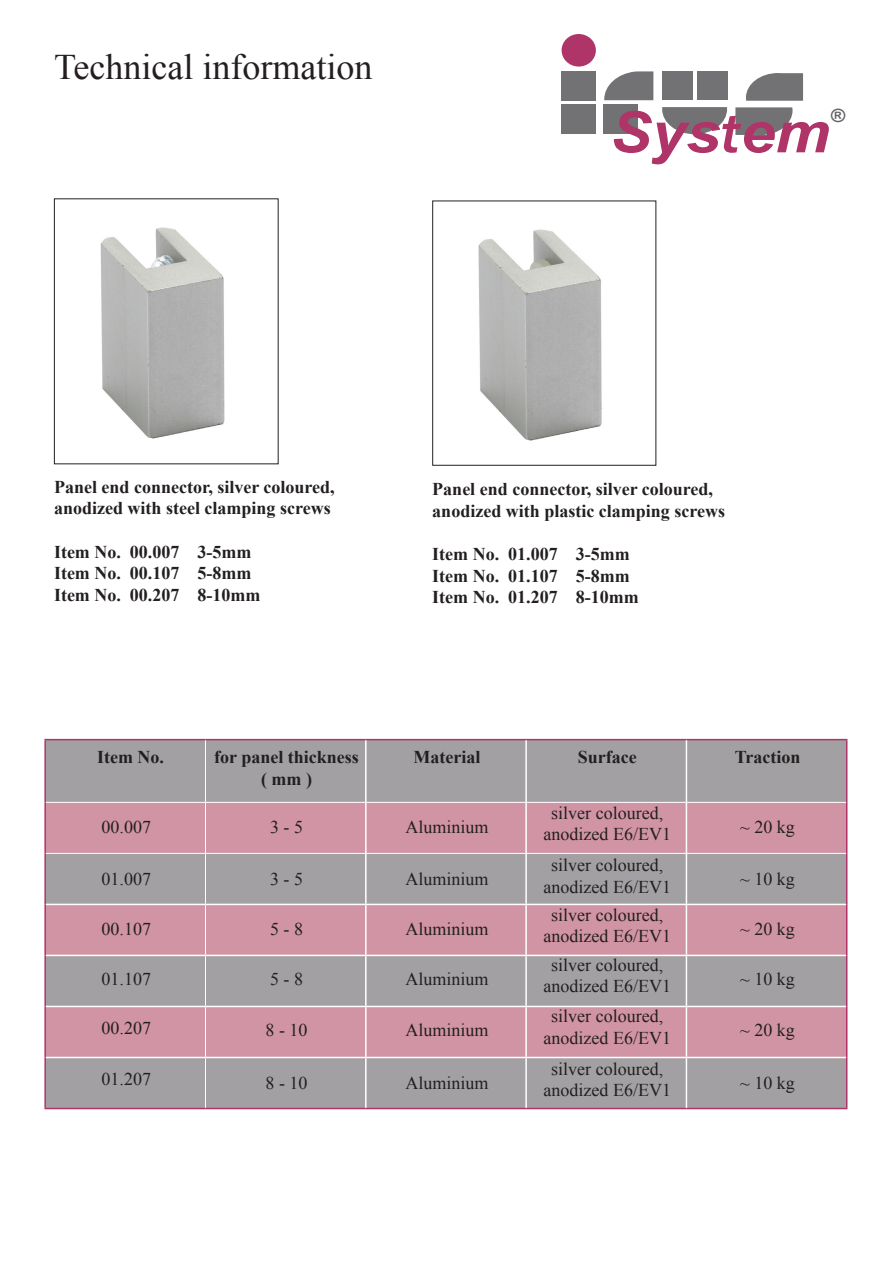
<style>
.page{position:relative;width:893px;height:1263px;background:#fff}
.page>*{position:absolute;margin:0;border:0;box-sizing:border-box;transform-origin:0 0}
.t1{font:italic 700 57.15px "Arial";color:#af3467;scale:1.09 1}
.t2{font:36px "Times New Roman";color:#231f20}
.t3{font:italic 700 18.3px "Arial";color:#626366;scale:1.05 1}
.t4{font:18px "Times New Roman";color:#231f20}
.Artikel-Text{font:700 18px/21.6px "Times New Roman";color:#231f20}
.Tabellentext-Übersch{font:700 18px/21.6px "Times New Roman";color:#231f20;text-align:center}
.s1{font-family:"Franklin Gothic";font-weight:500}
</style>
<div class="page">
<div style="left:562px;top:34px;width:34px;height:33px;background:#af3467;border-radius:50%"></div>
<div style="left:561px;top:71px;width:35px;height:29px;background:#727275"></div>
<div style="left:561px;top:105px;width:35px;height:29px;background:#727275"></div>
<svg style="left:604px;top:71px;width:49px;height:29px"></svg>
<div style="left:603px;top:105px;width:35px;height:29px;background:#727275"></div>
<div style="left:662px;top:71px;width:30px;height:29px;background:#727275"></div>
<div style="left:697px;top:71px;width:31px;height:29px;background:#727275"></div>
<svg style="left:662px;top:107px;width:65px;height:27px"></svg>
<svg style="left:735px;top:107px;width:57px;height:28px;background:#828285"></svg>
<svg style="left:746px;top:73px;width:57px;height:28px;background:#828285"></svg>
<img style="left:100px;top:227px;width:125px;height:212px">
<img style="left:478px;top:229px;width:124px;height:212px">
<div style="left:432px;top:201px;width:224px;height:265px;border:1px solid #231f20"></div>
<div style="left:46px;top:740px;width:800px;height:368px;background:#a2a0a2"></div>
<svg style="left:46px;top:803px;width:800px;height:254px;background:#be99a3"></svg>
<hr style="left:44px;top:739px;width:161px;height:1px;background:#af3467">
<hr style="left:44px;top:740px;width:2px;height:62px;background:#af3467">
<hr style="left:205px;top:739px;width:161px;height:1px;background:#af3467">
<hr style="left:366px;top:739px;width:160px;height:1px;background:#af3467">
<hr style="left:526px;top:739px;width:160px;height:1px;background:#af3467">
<hr style="left:686px;top:739px;width:161px;height:1px;background:#af3467">
<hr style="left:846px;top:740px;width:1px;height:62px;background:#af3467">
<hr style="left:44px;top:802px;width:2px;height:51px;background:#af3467">
<hr style="left:846px;top:802px;width:1px;height:51px;background:#af3467">
<hr style="left:44px;top:853px;width:2px;height:51px;background:#af3467">
<hr style="left:846px;top:853px;width:1px;height:51px;background:#af3467">
<hr style="left:44px;top:904px;width:2px;height:51px;background:#af3467">
<hr style="left:846px;top:904px;width:1px;height:51px;background:#af3467">
<hr style="left:44px;top:955px;width:2px;height:51px;background:#af3467">
<hr style="left:846px;top:955px;width:1px;height:51px;background:#af3467">
<hr style="left:44px;top:1006px;width:2px;height:51px;background:#af3467">
<hr style="left:846px;top:1006px;width:1px;height:51px;background:#af3467">
<hr style="left:44px;top:1057px;width:2px;height:51px;background:#af3467">
<hr style="left:846px;top:1057px;width:1px;height:51px;background:#af3467">
<hr style="left:44px;top:1108px;width:161px;height:1px;background:#af3467">
<hr style="left:205px;top:1108px;width:161px;height:1px;background:#af3467">
<hr style="left:366px;top:1108px;width:160px;height:1px;background:#af3467">
<hr style="left:526px;top:1108px;width:160px;height:1px;background:#af3467">
<hr style="left:686px;top:1108px;width:161px;height:1px;background:#af3467">
<hr style="left:205px;top:740px;width:1px;height:62px;background:#fff">
<hr style="left:46px;top:802px;width:159px;height:1px;background:#fff">
<hr style="left:205px;top:802px;width:161px;height:1px;background:#fff">
<hr style="left:205px;top:803px;width:1px;height:50px;background:#fff">
<hr style="left:366px;top:802px;width:160px;height:1px;background:#fff">
<hr style="left:526px;top:802px;width:160px;height:1px;background:#fff">
<hr style="left:686px;top:802px;width:160px;height:1px;background:#fff">
<hr style="left:46px;top:853px;width:159px;height:1px;background:#fff">
<hr style="left:205px;top:853px;width:161px;height:1px;background:#fff">
<hr style="left:205px;top:854px;width:1px;height:50px;background:#fff">
<hr style="left:366px;top:853px;width:160px;height:1px;background:#fff">
<hr style="left:526px;top:853px;width:160px;height:1px;background:#fff">
<hr style="left:686px;top:853px;width:160px;height:1px;background:#fff">
<hr style="left:205px;top:905px;width:1px;height:50px;background:#fff">
<hr style="left:205px;top:956px;width:1px;height:50px;background:#fff">
<hr style="left:205px;top:1007px;width:1px;height:50px;background:#fff">
<hr style="left:205px;top:1058px;width:1px;height:50px;background:#fff">
<hr style="left:365px;top:740px;width:2px;height:62px;background:#fff">
<hr style="left:525px;top:740px;width:2px;height:62px;background:#fff">
<hr style="left:686px;top:740px;width:1px;height:62px;background:#fff">
<hr style="left:365px;top:803px;width:2px;height:50px;background:#fff">
<hr style="left:525px;top:803px;width:2px;height:50px;background:#fff">
<hr style="left:686px;top:803px;width:1px;height:50px;background:#fff">
<hr style="left:365px;top:854px;width:2px;height:50px;background:#fff">
<hr style="left:525px;top:854px;width:2px;height:50px;background:#fff">
<hr style="left:686px;top:854px;width:1px;height:50px;background:#fff">
<hr style="left:46px;top:904px;width:159px;height:1px;background:#fff">
<hr style="left:205px;top:904px;width:161px;height:1px;background:#fff">
<hr style="left:366px;top:904px;width:160px;height:1px;background:#fff">
<hr style="left:365px;top:905px;width:2px;height:50px;background:#fff">
<hr style="left:526px;top:904px;width:160px;height:1px;background:#fff">
<hr style="left:525px;top:905px;width:2px;height:50px;background:#fff">
<hr style="left:686px;top:904px;width:160px;height:1px;background:#fff">
<hr style="left:686px;top:905px;width:1px;height:50px;background:#fff">
<hr style="left:46px;top:955px;width:159px;height:1px;background:#fff">
<hr style="left:205px;top:955px;width:161px;height:1px;background:#fff">
<hr style="left:366px;top:955px;width:160px;height:1px;background:#fff">
<hr style="left:365px;top:956px;width:2px;height:50px;background:#fff">
<hr style="left:526px;top:955px;width:160px;height:1px;background:#fff">
<hr style="left:525px;top:956px;width:2px;height:50px;background:#fff">
<hr style="left:686px;top:955px;width:160px;height:1px;background:#fff">
<hr style="left:686px;top:956px;width:1px;height:50px;background:#fff">
<hr style="left:46px;top:1006px;width:159px;height:1px;background:#fff">
<hr style="left:205px;top:1006px;width:161px;height:1px;background:#fff">
<hr style="left:366px;top:1006px;width:160px;height:1px;background:#fff">
<hr style="left:365px;top:1007px;width:2px;height:50px;background:#fff">
<hr style="left:526px;top:1006px;width:160px;height:1px;background:#fff">
<hr style="left:525px;top:1007px;width:2px;height:50px;background:#fff">
<hr style="left:686px;top:1006px;width:160px;height:1px;background:#fff">
<hr style="left:686px;top:1007px;width:1px;height:50px;background:#fff">
<hr style="left:46px;top:1057px;width:159px;height:1px;background:#fff">
<hr style="left:205px;top:1057px;width:161px;height:1px;background:#fff">
<hr style="left:366px;top:1057px;width:160px;height:1px;background:#fff">
<hr style="left:365px;top:1058px;width:2px;height:50px;background:#fff">
<hr style="left:526px;top:1057px;width:160px;height:1px;background:#fff">
<hr style="left:525px;top:1058px;width:2px;height:50px;background:#fff">
<hr style="left:686px;top:1057px;width:160px;height:1px;background:#fff">
<hr style="left:686px;top:1058px;width:1px;height:50px;background:#fff">
<p class="t2" style="left:54px;top:43px;width:320px">Technical information</p>
<p class="t1" style="left:610px;top:95px;width:204px">Sys<span class="s1">t</span>em</p>
<p class="t3" style="left:830px;top:104px;width:15px">®</p>
<p class="Artikel-Text" style="left:54px;top:475px;width:282px">Panel end connector, silver coloured, anodized with steel clamping screws</p>
<p class="Artikel-Text" style="left:54px;top:540px;width:199px">Item No. 00.007 3-5mm</p>
<p class="Artikel-Text" style="left:54px;top:562px;width:199px">Item No. 00.107 5-8mm</p>
<p class="Artikel-Text" style="left:54px;top:583px;width:208px">Item No. 00.207 8-10mm</p>
<p class="Artikel-Text" style="left:432px;top:478px;width:294px">Panel end connector, silver coloured, anodized with plastic clamping screws</p>
<p class="Artikel-Text" style="left:432px;top:543px;width:199px">Item No. 01.007 3-5mm</p>
<p class="Artikel-Text" style="left:432px;top:564px;width:199px">Item No. 01.107 5-8mm</p>
<p class="Artikel-Text" style="left:432px;top:586px;width:208px">Item No. 01.207 8-10mm</p>
<p class="Artikel-Text" style="left:97px;top:746px;width:68px">Item No.</p>
<p class="Tabellentext-Übersch" style="left:214px;top:746px;width:146px">for panel thickness ( mm )</p>
<p class="Tabellentext-Übersch" style="left:413px;top:746px;width:68px">Material</p>
<p class="Tabellentext-Übersch" style="left:578px;top:746px;width:60px">Surface</p>
<p class="Tabellentext-Übersch" style="left:735px;top:746px;width:67px">Traction</p>
<p class="t4" style="left:102px;top:815px;width:51px">00.007</p>
<p class="t4" style="left:270px;top:815px;width:34px">3 - 5</p>
<p class="t4" style="left:405px;top:815px;width:85px">Aluminium</p>
<p class="t4" style="left:551px;top:800px;width:113px">silver coloured,</p>
<p class="t4" style="left:543px;top:822px;width:129px">anodized E6/EV1</p>
<p class="t4" style="left:740px;top:815px;width:56px">~ 20 kg</p>
<p class="t4" style="left:102px;top:867px;width:51px">01.007</p>
<p class="t4" style="left:270px;top:867px;width:34px">3 - 5</p>
<p class="t4" style="left:405px;top:867px;width:85px">Aluminium</p>
<p class="t4" style="left:102px;top:916px;width:51px">00.107</p>
<p class="t4" style="left:270px;top:916px;width:34px">5 - 8</p>
<p class="t4" style="left:405px;top:916px;width:85px">Aluminium</p>
<p class="t4" style="left:102px;top:967px;width:51px">01.107</p>
<p class="t4" style="left:270px;top:967px;width:34px">5 - 8</p>
<p class="t4" style="left:405px;top:967px;width:85px">Aluminium</p>
<p class="t4" style="left:102px;top:1016px;width:51px">00.207</p>
<p class="t4" style="left:266px;top:1018px;width:43px">8 - 10</p>
<p class="t4" style="left:405px;top:1018px;width:85px">Aluminium</p>
<p class="t4" style="left:102px;top:1067px;width:51px">01.207</p>
<p class="t4" style="left:266px;top:1071px;width:43px">8 - 10</p>
<p class="t4" style="left:405px;top:1071px;width:85px">Aluminium</p>
<p class="t4" style="left:551px;top:853px;width:113px">silver coloured,</p>
<p class="t4" style="left:543px;top:875px;width:129px">anodized E6/EV1</p>
<p class="t4" style="left:740px;top:867px;width:56px">~ 10 kg</p>
<p class="t4" style="left:551px;top:902px;width:113px">silver coloured,</p>
<p class="t4" style="left:543px;top:924px;width:129px">anodized E6/EV1</p>
<p class="t4" style="left:740px;top:916px;width:56px">~ 20 kg</p>
<p class="t4" style="left:551px;top:953px;width:113px">silver coloured,</p>
<p class="t4" style="left:543px;top:974px;width:129px">anodized E6/EV1</p>
<p class="t4" style="left:740px;top:967px;width:56px">~ 10 kg</p>
<p class="t4" style="left:551px;top:1004px;width:113px">silver coloured,</p>
<p class="t4" style="left:543px;top:1025px;width:129px">anodized E6/EV1</p>
<p class="t4" style="left:740px;top:1018px;width:56px">~ 20 kg</p>
<p class="t4" style="left:551px;top:1057px;width:113px">silver coloured,</p>
<p class="t4" style="left:543px;top:1078px;width:129px">anodized E6/EV1</p>
<p class="t4" style="left:740px;top:1071px;width:56px">~ 10 kg</p>
</div>
